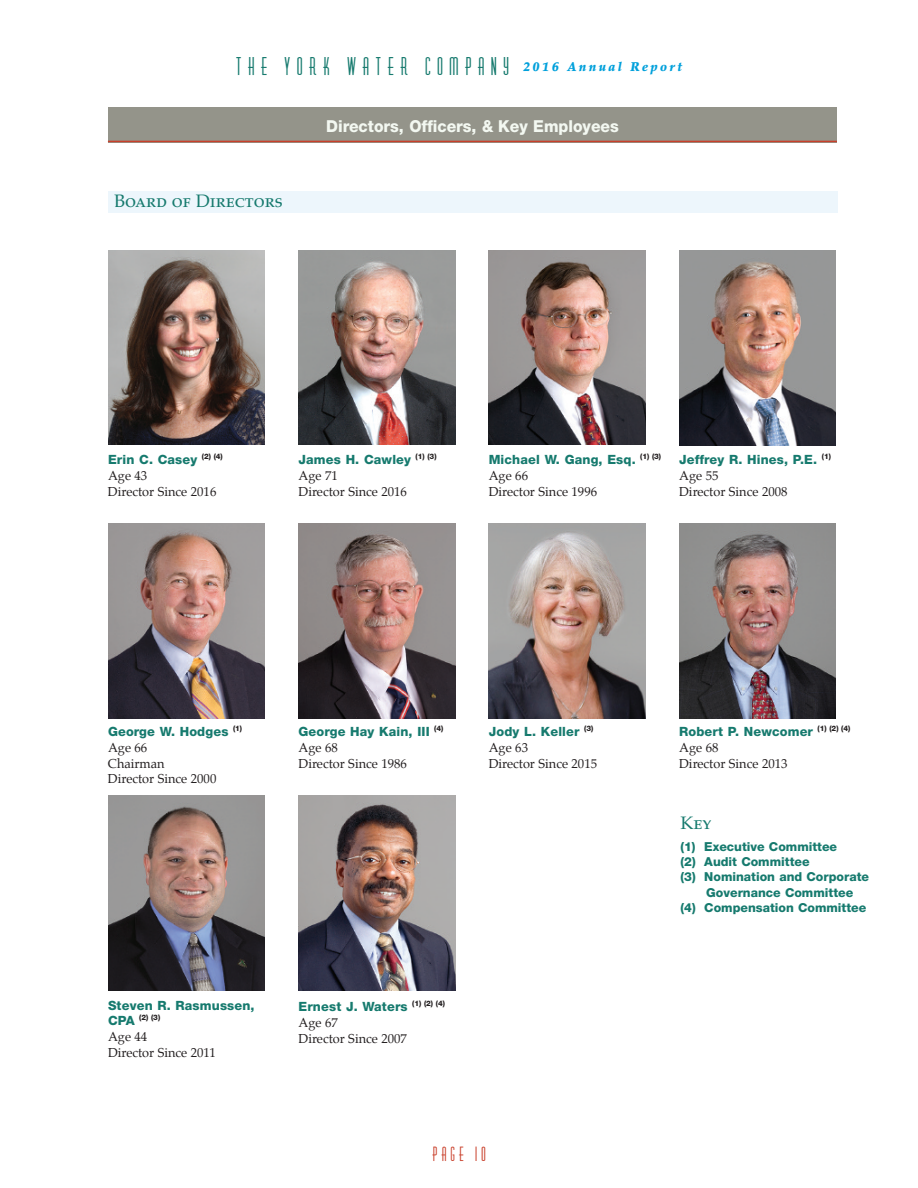
<style>
.page{position:relative;width:918px;height:1188px;background:#fff}
.page>*{position:absolute;margin:0;border:0;box-sizing:border-box;transform-origin:0 0}
.t1{font:22.5px "Diner Fatt";letter-spacing:.305em;color:#167a6e}
.t2{font:18px "Palatino SC";color:#167a6e}
.t3{font:18px "Diner Fatt";letter-spacing:.26em;color:#c9402b;scale:.95 1}
.t4{font:800 16.5px "Helvetica Neue";color:#f3f8f1;scale:.95 1}
.t5{font:12.75px/15.8px "Palatino";color:#231f20}
.t6{font:800 12.75px "Helvetica Neue";letter-spacing:.01em;color:#167a6e}
.t7{font:800 12.3px "Helvetica Neue";color:#167a6e}
.t8{font:800 7.5px "Helvetica Neue";color:#231f20}
.s1{font-size:12.75px;color:#167a6e}
</style>
<div class="page">
<div style="left:108px;top:107px;width:729px;height:35px;background:#94948a"></div>
<div style="left:108px;top:191px;width:730px;height:21px;background:#edf6fc"></div>
<img style="left:489px;top:524px;width:156px;height:194px">
<img style="left:299px;top:524px;width:156px;height:194px">
<img style="left:679px;top:524px;width:157px;height:194px">
<img style="left:108px;top:796px;width:157px;height:194px">
<img style="left:299px;top:796px;width:156px;height:194px">
<img style="left:108px;top:524px;width:157px;height:194px">
<img style="left:298px;top:250px;width:157px;height:195px">
<img style="left:108px;top:250px;width:157px;height:195px">
<img style="left:489px;top:250px;width:156px;height:195px">
<img style="left:679px;top:251px;width:157px;height:194px">
<hr style="left:108px;top:141px;width:729px;height:1px;background:#c9402b">
<h1 class="t1" style="left:236px;top:54px;width:447px">UIF ZPSL XBUFS DPNQBOZ <sup>2016</sup> <sup>Annual</sup> <sup>Report</sup></h1>
<h2 class="t2" style="left:114px;top:194px;width:170px">Board of Directors</h2>
<p class="t4" style="left:326px;top:120px;width:310px">Directors, Officers, &amp; Key Employees</p>
<p class="t6" style="left:108px;top:455px;width:116px">Erin C. Casey <sup>(2)</sup> <sup>(4)</sup></p>
<p class="t5" style="left:108px;top:469px;width:110px">Age 43<br>Director Since 2016</p>
<p class="t6" style="left:299px;top:455px;width:140px">James H. Cawley <sup>(1)</sup> <sup>(3)</sup></p>
<p class="t5" style="left:299px;top:468px;width:110px">Age 71<br>Director Since 2016</p>
<p class="t6" style="left:489px;top:455px;width:174px">Michael W. Gang, Esq. <sup>(1)</sup> <sup>(3)</sup></p>
<p class="t5" style="left:489px;top:468px;width:110px">Age 66<br>Director Since 1996</p>
<p class="t6" style="left:679px;top:455px;width:154px">Jeffrey R. Hines, P.E. <sup>(1)</sup></p>
<p class="t5" style="left:679px;top:468px;width:110px">Age 55<br>Director Since 2008</p>
<p class="t6" style="left:108px;top:727px;width:136px">George W. Hodges <sup>(1)</sup></p>
<p class="t5" style="left:108px;top:741px;width:110px">Age 66<br>Chairman<br>Director Since 2000</p>
<p class="t6" style="left:299px;top:727px;width:146px">George Hay Kain, III <sup>(4)</sup></p>
<p class="t5" style="left:299px;top:741px;width:110px">Age 68<br>Director Since 1986</p>
<p class="t6" style="left:489px;top:727px;width:106px">Jody L. Keller <sup>(3)</sup></p>
<p class="t5" style="left:489px;top:741px;width:110px">Age 63<br>Director Since 2015</p>
<p class="t6" style="left:108px;top:1000px;width:148px">Steven R. Rasmussen,</p>
<p class="t8" style="left:108px;top:1015px;width:54px"><span class="s1">CPA</span> (2) (3)</p>
<p class="t5" style="left:108px;top:1030px;width:109px">Age 44<br>Director Since 2011</p>
<p class="t6" style="left:299px;top:1002px;width:148px">Ernest J. Waters <sup>(1)</sup> <sup>(2)</sup> <sup>(4)</sup></p>
<p class="t5" style="left:299px;top:1016px;width:110px">Age 67<br>Director Since 2007</p>
<h2 class="t3" style="left:433px;top:1144px;width:57px">QBHF 21</h2>
<p class="t6" style="left:679px;top:727px;width:173px">Robert P. Newcomer <sup>(1)</sup> <sup>(2)</sup> <sup>(4)</sup></p>
<p class="t5" style="left:679px;top:741px;width:110px">Age 68<br>Director Since 2013</p>
<h2 class="t2" style="left:681px;top:816px;width:33px">Key</h2>
<p class="t7" style="left:681px;top:842px;width:158px">(1) Executive Committee</p>
<p class="t7" style="left:681px;top:857px;width:130px">(2) Audit Committee</p>
<p class="t7" style="left:681px;top:873px;width:190px">(3) Nomination and Corporate</p>
<p class="t7" style="left:706px;top:888px;width:148px">Governance Committee</p>
<p class="t7" style="left:681px;top:903px;width:187px">(4) Compensation Committee</p>
</div>
